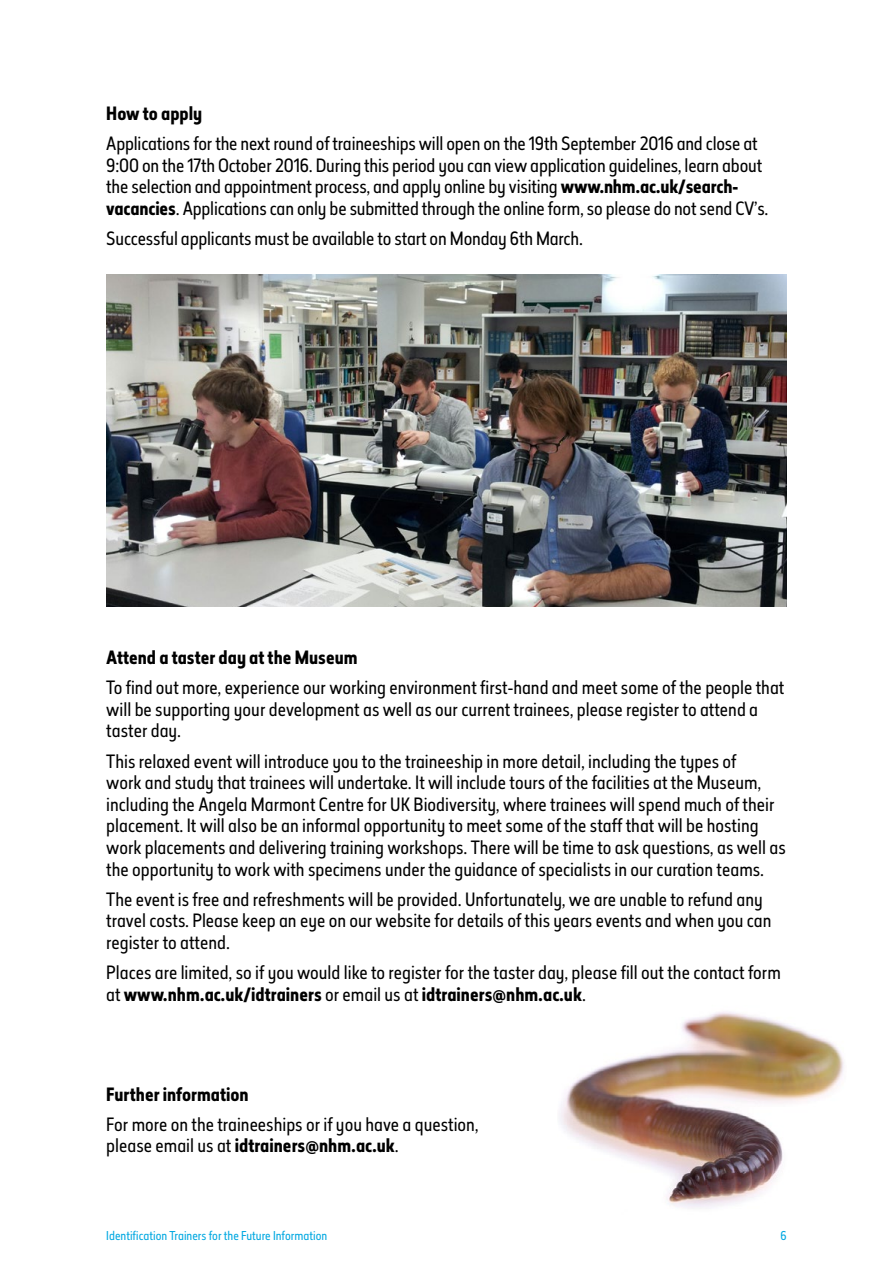
<style>
.page{position:relative;width:893px;height:1263px;background:#fff}
.page>*{position:absolute;margin:0;border:0;box-sizing:border-box;transform-origin:0 0}
.t1{font:18px/21.6px "Elysio";color:#000}
.t2{font:700 18px "Elysio";color:#000}
.t3{font:12px "Elysio";color:#00a8e1}
.s1{font-weight:700}
</style>
<div class="page">
<img style="left:559px;top:1011px;width:285px;height:197px">
<img style="left:106px;top:275px;width:681px;height:332px">
<p class="t2" style="left:106px;top:100px;width:98px">How to apply</p>
<p class="t1" style="left:106px;top:132px;width:664px">Applications for the next round of traineeships will open on the 19th September 2016 and close at 9:00 on the 17th October 2016. During this period you can view application guidelines, learn about the selection and appointment process, and apply online by visiting <span class="s1">www.nhm.ac.uk/search&shy;vacancies</span>. Applications can only be submitted through the online form, so please do not send CV’s.</p>
<p class="t1" style="left:106px;top:227px;width:478px">Successful applicants must be available to start on Monday 6th March.</p>
<p class="t2" style="left:106px;top:645px;width:253px">Attend a taster day at the Museum</p>
<p class="t1" style="left:106px;top:677px;width:680px">To find out more, experience our working environment first-hand and meet some of the people that will be supporting your development as well as our current trainees, please register to attend a taster day.</p>
<p class="t1" style="left:106px;top:750px;width:681px">This relaxed event will introduce you to the traineeship in more detail, including the types of<br>work and study that trainees will undertake. It will include tours of the facilities at the Museum, including the Angela Marmont Centre for UK Biodiversity, where trainees will spend much of their placement. It will also be an informal opportunity to meet some of the staff that will be hosting work placements and delivering training workshops. There will be time to ask questions, as well as the opportunity to work with specimens under the guidance of specialists in our curation teams.</p>
<p class="t1" style="left:106px;top:888px;width:667px">The event is free and refreshments will be provided. Unfortunately, we are unable to refund any travel costs. Please keep an eye on our website for details of this years events and when you can register to attend.</p>
<p class="t1" style="left:106px;top:961px;width:676px">Places are limited, so if you would like to register for the taster day, please fill out the contact form at <span class="s1">www.nhm.ac.uk/idtrainers</span> or email us at <span class="s1">idtrainers@nhm.ac.uk</span>.</p>
<p class="t2" style="left:106px;top:1081px;width:144px">Further information</p>
<p class="t1" style="left:106px;top:1113px;width:374px">For more on the traineeships or if you have a question, please email us at <span class="s1">idtrainers@nhm.ac.uk</span>.</p>
<p class="t3" style="left:106px;top:1227px;width:222px">Identification Trainers for the Future Information</p>
<p class="t3" style="left:780px;top:1227px;width:8px">6</p>
</div>
